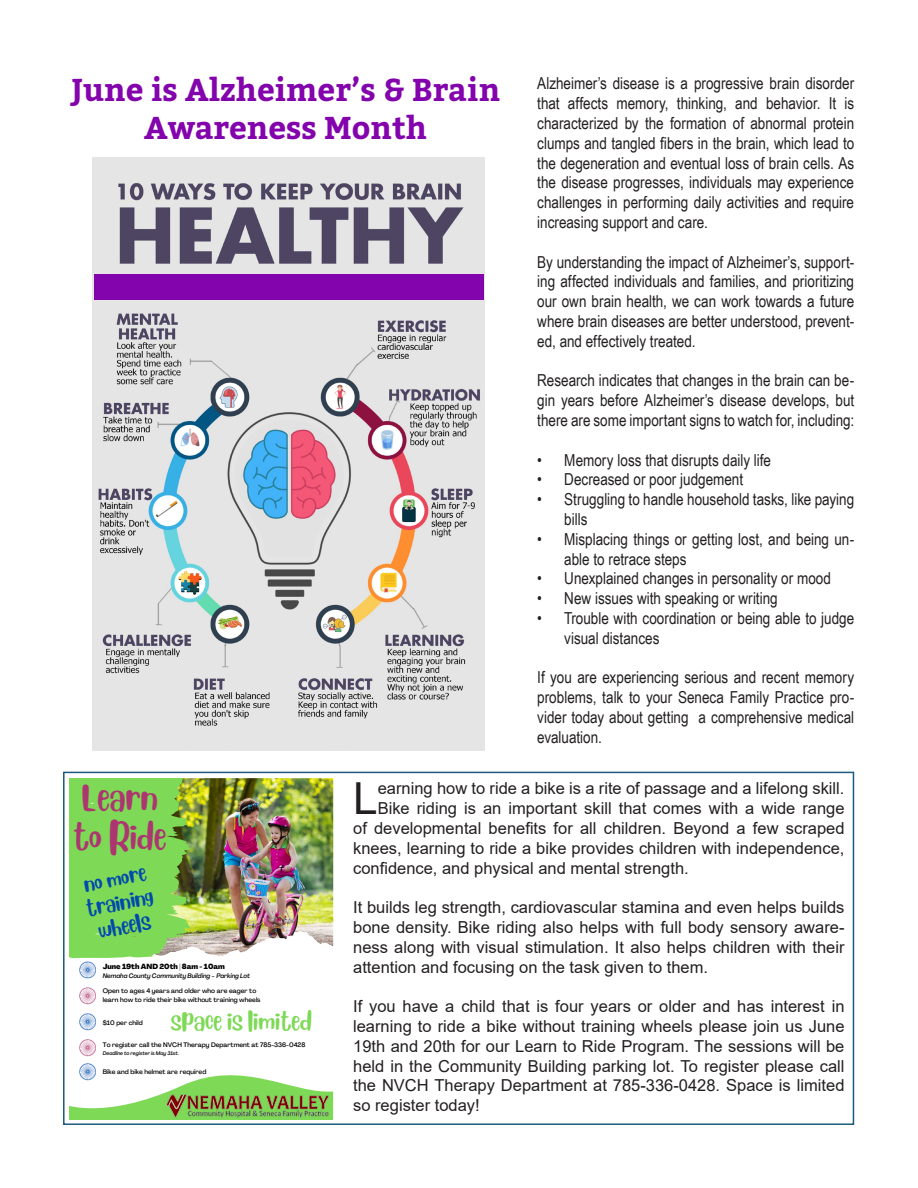
<style>
.page{position:relative;width:918px;height:1188px;background:#fff}
.page>*{position:absolute;margin:0;border:0;box-sizing:border-box;transform-origin:0 0}
.t1{font:44.1px "Arial";color:#231f20}
.t2{font:700 31.5px/37.8px "Bitter";color:#8303ad;text-align:center}
.t3{font:27.6px/38.4px "Blueberry";color:#ad3671;text-align:center}
.t4{font:19.35px "Blueberry";color:#7ed957}
.t5{font:17.25px/23.9px "Blueberry";color:#004aad;text-align:center}
._8_Content_gray_Sour{font:16.5px/19.8px "Arial Narrow";color:#231f20;text-align:justify}
.t6{font:16.5px/19.8px "Arial";color:#231f20;text-align:justify}
.t7{font:800 7.35px "Agrandir";color:#000}
.t8{font:500 6.45px/9px "Agrandir";color:#000}
.t9{font:italic 500 6.45px "Agrandir";color:#000}
.t10{font:italic 500 5.1px "Agrandir";color:#000}
.s1{font-style:normal}
</style>
<div class="page">
<img style="left:93px;top:157px;width:391px;height:593px">
<div style="left:63px;top:772px;width:791px;height:353px;border:2px solid #1c5a7e"></div>
<img style="left:85px;top:778px;width:248px;height:253px">
<img style="left:191px;top:778px;width:84px;height:178px">
<svg style="left:70px;top:778px;width:121px;height:200px;background:#8cd668"></svg>
<svg style="left:79px;top:987px;width:17px;height:17px"></svg>
<svg style="left:79px;top:1013px;width:17px;height:17px"></svg>
<svg style="left:70px;top:1039px;width:263px;height:80px"></svg>
<div style="left:94px;top:274px;width:390px;height:26px;background:#8303ad"></div>
<p class="t2" style="left:71px;top:72px;width:431px">June is Alzheimer’s &amp; Brain<br>Awareness Month</p>
<p class="_8_Content_gray_Sour" style="left:537px;top:73px;width:318px">Alzheimer’s disease is a progressive brain disorder that affects memory, thinking, and behavior. It is characterized by the formation of abnormal protein clumps and tangled fibers in the brain, which lead to the degeneration and eventual loss of brain cells. As the disease progresses, individuals may experience challenges in performing daily activities and require increasing support and care.</p>
<p class="_8_Content_gray_Sour" style="left:537px;top:251px;width:318px">By understanding the impact of Alzheimer’s, support&shy;ing affected individuals and families, and prioritizing our own brain health, we can work towards a future where brain diseases are better understood, prevent&shy;ed, and effectively treated.</p>
<p class="_8_Content_gray_Sour" style="left:537px;top:370px;width:318px">Research indicates that changes in the brain can be&shy;gin years before Alzheimer’s disease develops, but there are some important signs to watch for, including:</p>
<p class="_8_Content_gray_Sour" style="left:537px;top:449px;width:235px">• Memory loss that disrupts daily life</p>
<p class="_8_Content_gray_Sour" style="left:537px;top:469px;width:207px">• Decreased or poor judgement</p>
<p class="_8_Content_gray_Sour" style="left:564px;top:489px;width:291px;text-indent:-27px">• Struggling to handle household tasks, like paying bills</p>
<p class="_8_Content_gray_Sour" style="left:564px;top:528px;width:291px;text-indent:-27px">• Misplacing things or getting lost, and being un&shy;able to retrace steps</p>
<p class="_8_Content_gray_Sour" style="left:537px;top:568px;width:295px">• Unexplained changes in personality or mood</p>
<p class="_8_Content_gray_Sour" style="left:537px;top:588px;width:242px">• New issues with speaking or writing</p>
<p class="_8_Content_gray_Sour" style="left:564px;top:608px;width:291px;text-indent:-27px">• Trouble with coordination or being able to judge visual distances</p>
<p class="_8_Content_gray_Sour" style="left:537px;top:667px;width:318px">If you are experiencing serious and recent memory problems, talk to your Seneca Family Practice pro&shy;vider today about getting a comprehensive medical evaluation.</p>
<p class="t3" style="left:73px;top:775px;width:95px">Learn to Ride</p>
<p class="t5" style="left:79px;top:871px;width:69px;rotate:-11deg">no more training wheels</p>
<p class="t7" style="left:103px;top:962px;width:124px">June 19th AND 20th | 8am - 10am</p>
<p class="t9" style="left:103px;top:972px;width:149px">Nemaha County Community Building <span class="s1">-</span> Parking Lot</p>
<p class="t8" style="left:103px;top:986px;width:159px">Open to ages 4 years and older who are eager to learn how to ride their bike without training wheels</p>
<p class="t8" style="left:103px;top:1018px;width:42px">$10 per child</p>
<p class="t8" style="left:103px;top:1040px;width:204px">To register call the NVCH Therapy Department at 785-336-0428</p>
<p class="t10" style="left:103px;top:1050px;width:78px">Deadline to register is May 31st.</p>
<p class="t8" style="left:103px;top:1067px;width:105px">Bike and bike helmet are required</p>
<p class="t4" style="left:171px;top:1007px;width:143px">space is limited</p>
<p class="t1" style="left:353px;top:768px;width:26px">L</p>
<p class="t6" style="left:378px;top:779px;width:468px">earning how to ride a bike is a rite of passage and a lifelong skill.</p>
<p class="t6" style="left:378px;top:798px;width:468px">Bike riding is an important skill that comes with a wide range</p>
<p class="t6" style="left:353px;top:818px;width:493px">of developmental benefits for all children. Beyond a few scraped</p>
<p class="t6" style="left:353px;top:838px;width:493px">knees, learning to ride a bike provides children with independence,</p>
<p class="t6" style="left:353px;top:858px;width:337px">confidence, and physical and mental strength.</p>
<p class="t6" style="left:353px;top:897px;width:493px">It builds leg strength, cardiovascular stamina and even helps builds bone density. Bike riding also helps with full body sensory aware&shy;ness along with visual stimulation. It also helps children with their attention and focusing on the task given to them.</p>
<p class="t6" style="left:353px;top:996px;width:493px">If you have a child that is four years or older and has interest in learning to ride a bike without training wheels please join us June 19th and 20th for our Learn to Ride Program. The sessions will be held in the Community Building parking lot. To register please call the NVCH Therapy Department at 785-336-0428. Space is limited so register today!</p>
</div>
